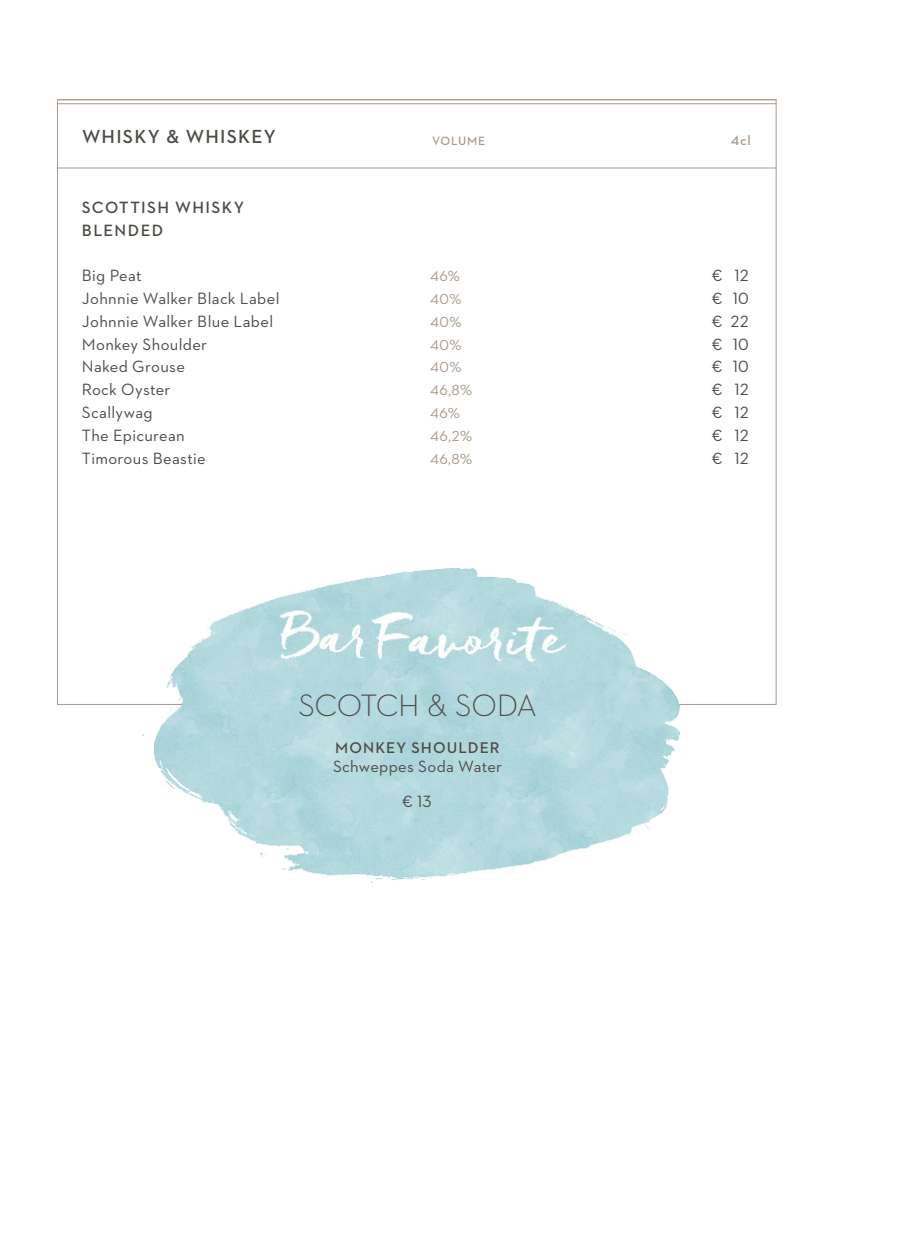
<style>
.page{position:relative;width:918px;height:1241px;background:#fff}
.page>*{position:absolute;margin:0;border:0;box-sizing:border-box;transform-origin:0 0}
.FLIESSTEXT{font:300 31.5px "Neutraface 2 Text";letter-spacing:-.02em;color:#4f4b46}
.FLIESSTEXT-2{font:600 19.25px "Neutraface 2 Text";letter-spacing:.065em;color:#4f4b46}
.FLIESSTEXT-3{font:16.62px "Neutraface 2 Text";letter-spacing:.02em;color:#4f4b46}
.FLIESSTEXT-4{font:600 16.62px "Neutraface 2 Text";letter-spacing:.085em;color:#4f4b46}
.FLIESSTEXT-5{font:600 15.75px "Neutraface 2 Text";letter-spacing:.07em;color:#4f4b46}
.FLIESSTEXT-6{font:14.88px "Neutraface 2 Text";letter-spacing:.035em;color:#a99a8c}
.FLIESSTEXT-7{font:600 14px "Neutraface 2 Text";color:#a99a8c}
.FLIESSTEXT-8{font:600 12.25px "Neutraface 2 Text";letter-spacing:.06em;color:#a99a8c}
</style>
<div class="page">
<hr style="left:57px;top:103px;width:719px;height:1px;background:#a99a8c">
<hr style="left:57px;top:167px;width:719px;height:1px;background:#a99a8c">
<img style="left:143px;top:568px;width:548px;height:315px">
<p class="FLIESSTEXT-2" style="left:82px;top:124px;width:195px">WHISKY &amp; WHISKEY</p>
<p class="FLIESSTEXT-8" style="left:432px;top:133px;width:55px">VOLUME</p>
<p class="FLIESSTEXT-7" style="left:731px;top:131px;width:21px">4cl</p>
<p class="FLIESSTEXT-4" style="left:82px;top:197px;width:164px">SCOTTISH WHISKY</p>
<p class="FLIESSTEXT-4" style="left:82px;top:220px;width:83px">BLENDED</p>
<p class="FLIESSTEXT-3" style="left:82px;top:265px;width:61px">Big Peat</p>
<p class="FLIESSTEXT-6" style="left:430px;top:267px;width:31px">46%</p>
<p class="FLIESSTEXT-3" style="left:711px;top:265px;width:39px">€ 12</p>
<p class="FLIESSTEXT-3" style="left:82px;top:288px;width:199px">Johnnie Walker Black Label</p>
<p class="FLIESSTEXT-6" style="left:430px;top:290px;width:33px">40%</p>
<p class="FLIESSTEXT-3" style="left:711px;top:288px;width:39px">€ 10</p>
<p class="FLIESSTEXT-3" style="left:82px;top:311px;width:193px">Johnnie Walker Blue Label</p>
<p class="FLIESSTEXT-6" style="left:430px;top:312px;width:33px">40%</p>
<p class="FLIESSTEXT-3" style="left:711px;top:311px;width:39px">€ 22</p>
<p class="FLIESSTEXT-3" style="left:82px;top:333px;width:127px">Monkey Shoulder</p>
<p class="FLIESSTEXT-6" style="left:430px;top:335px;width:33px">40%</p>
<p class="FLIESSTEXT-3" style="left:711px;top:333px;width:39px">€ 10</p>
<p class="FLIESSTEXT-3" style="left:82px;top:356px;width:105px">Naked Grouse</p>
<p class="FLIESSTEXT-6" style="left:430px;top:358px;width:33px">40%</p>
<p class="FLIESSTEXT-3" style="left:711px;top:356px;width:39px">€ 10</p>
<p class="FLIESSTEXT-3" style="left:82px;top:379px;width:90px">Rock Oyster</p>
<p class="FLIESSTEXT-6" style="left:430px;top:381px;width:43px">46,8%</p>
<p class="FLIESSTEXT-3" style="left:711px;top:379px;width:39px">€ 12</p>
<p class="FLIESSTEXT-3" style="left:82px;top:402px;width:72px">Scallywag</p>
<p class="FLIESSTEXT-6" style="left:430px;top:403px;width:31px">46%</p>
<p class="FLIESSTEXT-3" style="left:711px;top:402px;width:39px">€ 12</p>
<p class="FLIESSTEXT-3" style="left:82px;top:424px;width:104px">The Epicurean</p>
<p class="FLIESSTEXT-6" style="left:430px;top:426px;width:43px">46,2%</p>
<p class="FLIESSTEXT-3" style="left:711px;top:424px;width:39px">€ 12</p>
<p class="FLIESSTEXT-3" style="left:82px;top:447px;width:125px">Timorous Beastie</p>
<p class="FLIESSTEXT-6" style="left:430px;top:449px;width:43px">46,8%</p>
<p class="FLIESSTEXT-3" style="left:711px;top:447px;width:39px">€ 12</p>
<p class="FLIESSTEXT" style="left:298px;top:685px;width:240px">SCOTCH &amp; SODA</p>
<p class="FLIESSTEXT-5" style="left:335px;top:737px;width:166px">MONKEY SHOULDER</p>
<p class="FLIESSTEXT-3" style="left:333px;top:755px;width:171px">Schweppes Soda Water</p>
<p class="FLIESSTEXT-3" style="left:402px;top:790px;width:31px">€ 13</p>
</div>
